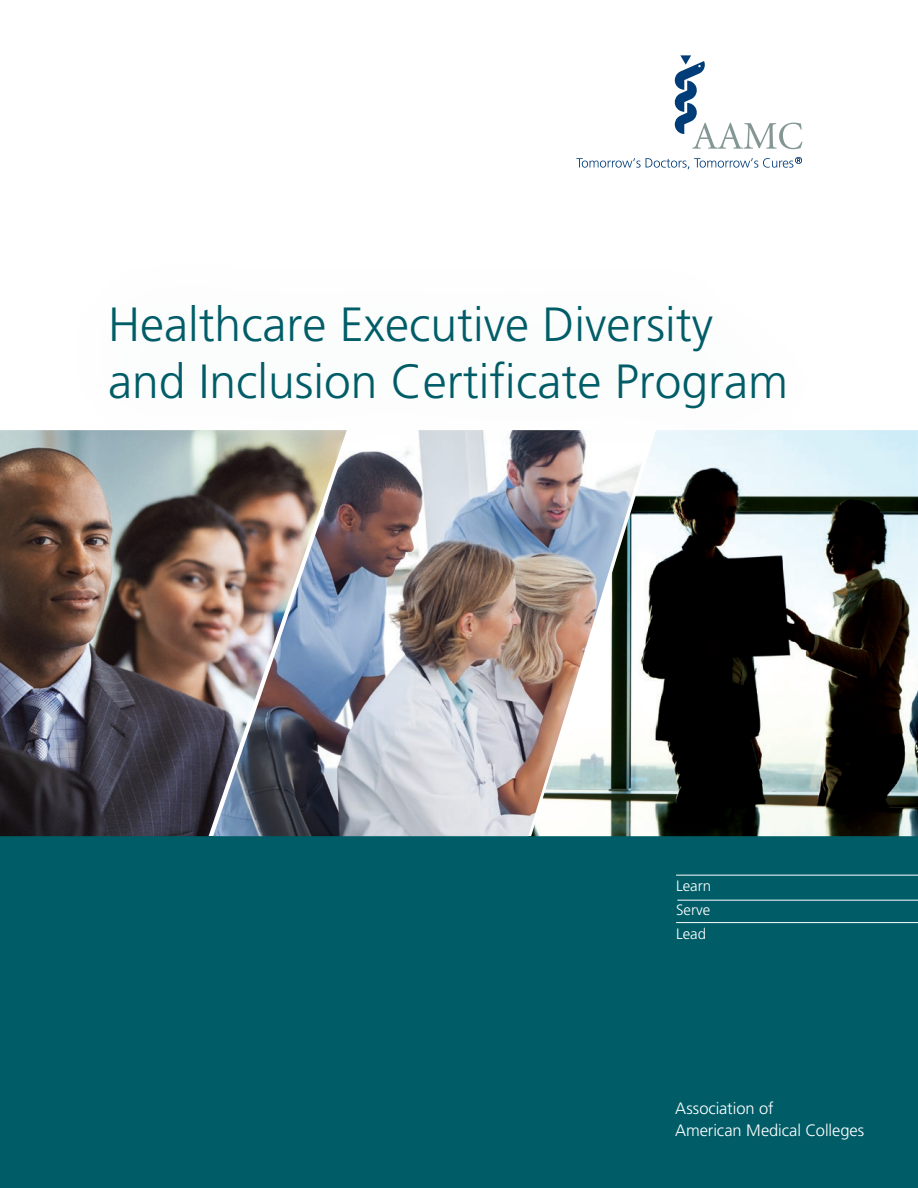
<style>
.page{position:relative;width:918px;height:1188px;background:#fff}
.page>*{position:absolute;margin:0;border:0;box-sizing:border-box;transform-origin:0 0}
.t1{font:300 48px/57.6px "Frutiger";color:#005d67}
.BodyCopy{font:300 16.5px "Frutiger";letter-spacing:-.005em;color:#fff}
.t2{font:300 15px "Frutiger";color:#fff}
</style>
<div class="page">
<div style="left:0;top:836px;width:918px;height:352px;background:#005d67"></div>
<svg style="left:674px;top:55px;width:128px;height:94px"></svg>
<svg style="left:576px;top:157px;width:226px;height:12px"></svg>
<img style="left:0;top:430px;width:213px;height:406px">
<img style="left:213px;top:475px;width:318px;height:361px">
<img style="left:531px;top:430px;width:387px;height:406px">
<div style="left:41px;top:239px;width:809px;height:236px;background:#005d67;opacity:.15"></div>
<hr style="left:676px;top:922px;width:242px;height:1px;background:#fff">
<hr style="left:677px;top:900px;width:241px;height:1px;background:#fff">
<hr style="left:676px;top:875px;width:242px;height:1px;background:#fff">
<p class="t1" style="left:108px;top:296px;width:682px">Healthcare Executive Diversity and Inclusion Certificate Program</p>
<p class="t2" style="left:676px;top:877px;width:36px">Learn</p>
<p class="t2" style="left:676px;top:901px;width:36px">Serve</p>
<p class="t2" style="left:676px;top:925px;width:31px">Lead</p>
<p class="BodyCopy" style="left:675px;top:1099px;width:100px">Association of</p>
<p class="BodyCopy" style="left:675px;top:1121px;width:191px">American Medical Colleges</p>
</div>
